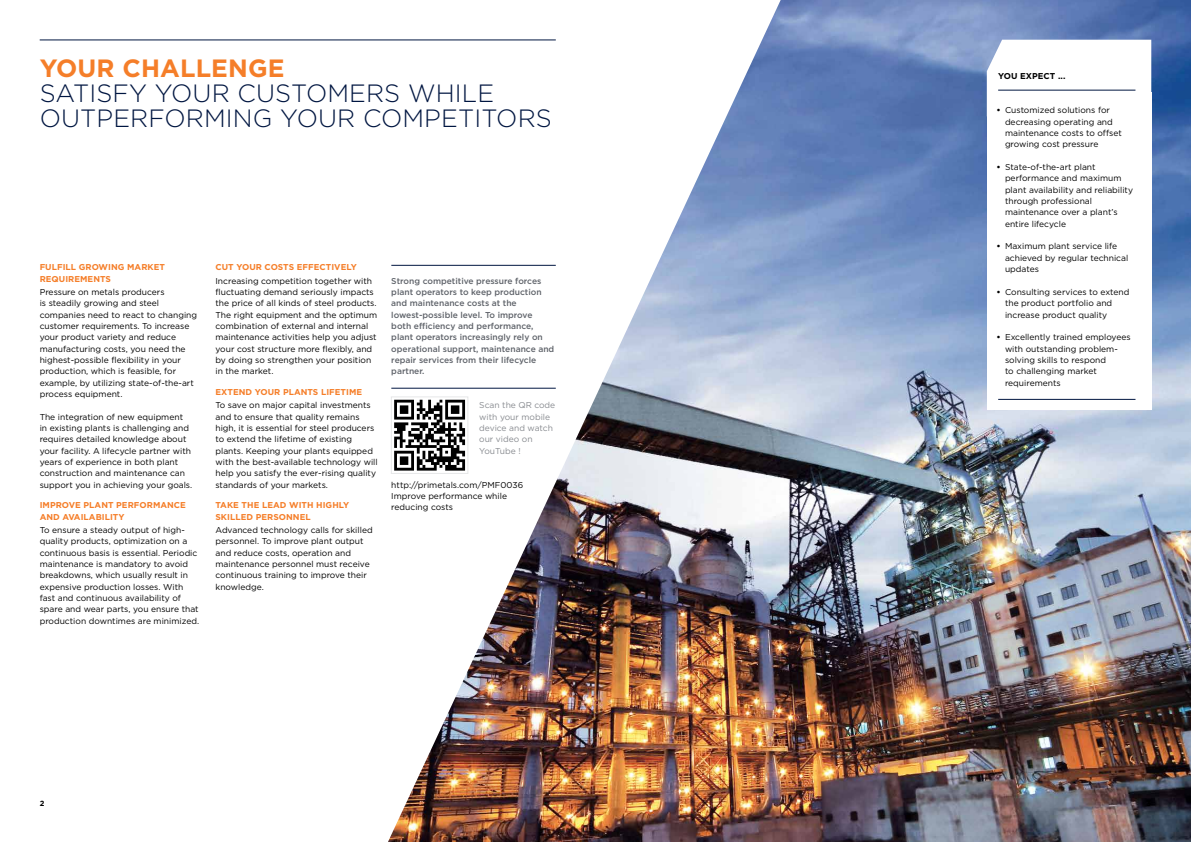
<style>
.page{position:relative;width:1191px;height:842px;background:#fff}
.page>*{position:absolute;margin:0;border:0;box-sizing:border-box;transform-origin:0 0}
.t1{font:300 25px/25px "Gotham";letter-spacing:.005em;color:#001641}
.t2{font:700 25px "Gotham";letter-spacing:.005em;color:#f57e29}
.t3{font:8.5px/11.3px "Gotham";color:#000}
.t4{font:500 8.5px/11.3px "Gotham";color:#5f636a}
.t5{font:700 8.5px/11.3px "Gotham";letter-spacing:.005em;color:#f57e29}
.t6{font:8.5px/11.3px "Gotham";color:#878a8f}
.t7{font:700 8.5px "Gotham";letter-spacing:.005em;color:#000}
.t8{font:700 7.5px "Gotham";color:#000}
.s1{font-weight:700}
</style>
<div class="page">
<img style="left:388px;top:0;width:803px;height:842px">
<hr style="left:40px;top:40px;width:516px;height:1px;background:#001641">
<svg style="left:986px;top:40px;width:165px;height:52px"></svg>
<div style="left:986px;top:92px;width:165px;height:318px;background:#fff"></div>
<hr style="left:998px;top:399px;width:137px;height:1px;background:#001641">
<hr style="left:998px;top:90px;width:137px;height:1px;background:#001641">
<hr style="left:391px;top:388px;width:165px;height:1px;background:#001641">
<hr style="left:391px;top:265px;width:165px;height:1px;background:#001641">
<svg style="left:393px;top:398px;width:73px;height:74px"></svg>
<svg style="left:394px;top:400px;width:71px;height:71px"></svg>
<div style="left:391px;top:396px;width:77px;height:78px;border:1px solid #e6e7e8"></div>
<h1 class="t2" style="left:40px;top:52px;width:246px">YOUR CHALLENGE</h1>
<h1 class="t1" style="left:40px;top:80px;width:513px">SATISFY YOUR CUSTOMERS WHILE<br>OUTPERFORMING YOUR COMPETITORS</h1>
<p class="t5" style="left:40px;top:261px;width:127px">FULFILL GROWING MARKET<br>REQUIREMENTS</p>
<p class="t3" style="left:40px;top:286px;width:159px">Pressure on metals producers<br>is steadily growing and steel companies need to react to changing customer requirements. To increase your product variety and reduce manufacturing costs, you need the highest-possible flexibility in your production, which is feasible, for example, by utilizing state-of-the-art process equipment.</p>
<p class="t3" style="left:40px;top:411px;width:154px">The integration of new equipment in existing plants is challenging and requires detailed knowledge about your facility. A lifecycle partner with years of experience in both plant construction and maintenance can support you in achieving your goals.</p>
<p class="t5" style="left:40px;top:500px;width:148px">IMPROVE PLANT PERFORMANCE<br>AND AVAILABILITY</p>
<p class="t3" style="left:40px;top:524px;width:161px">To ensure a steady output of high&shy;quality products, optimization on a continuous basis is essential. Periodic maintenance is mandatory to avoid breakdowns, which usually result in expensive production losses. With fast and continuous availability of spare and wear parts, you ensure that production downtimes are minimized.</p>
<p class="t5" style="left:215px;top:261px;width:143px">CUT YOUR COSTS EFFECTIVELY</p>
<p class="t3" style="left:215px;top:275px;width:163px">Increasing competition together with fluctuating demand seriously impacts the price of all kinds of steel products.<br>The right equipment and the optimum combination of external and internal maintenance activities help you adjust your cost structure more flexibly, and by doing so strengthen your position in the market.</p>
<p class="t5" style="left:215px;top:386px;width:148px">EXTEND YOUR PLANTS LIFETIME</p>
<p class="t3" style="left:215px;top:399px;width:164px">To save on major capital investments and to ensure that quality remains high, it is essential for steel producers to extend the lifetime of existing plants. Keeping your plants equipped with the best-available technology will help you satisfy the ever-rising quality standards of your markets.</p>
<p class="t5" style="left:215px;top:500px;width:135px">TAKE THE LEAD WITH HIGHLY<br>SKILLED PERSONNEL</p>
<p class="t3" style="left:215px;top:524px;width:159px">Advanced technology calls for skilled personnel. To improve plant output and reduce costs, operation and maintenance personnel must receive continuous training to improve their knowledge.</p>
<p class="t4" style="left:391px;top:275px;width:164px">Strong competitive pressure forces plant operators to keep production and maintenance costs at the lowest-possible level. To improve both efficiency and performance, plant operators increasingly rely on operational support, maintenance and repair services from their lifecycle partner.</p>
<p class="t6" style="left:479px;top:399px;width:78px">Scan the QR code with your mobile device and watch our video on<br>YouTube !</p>
<p class="t3" style="left:391px;top:479px;width:133px">http://primetals.com/PMF0036<br>Improve performance while reducing costs</p>
<p class="t8" style="left:40px;top:798px;width:6px">2</p>
<p class="t7" style="left:998px;top:71px;width:69px">YOU EXPECT ...</p>
<p class="t3" style="left:1005px;top:105px;width:118px;text-indent:-8px"><span class="s1">•</span> Customized solutions for decreasing operating and maintenance costs to offset growing cost pressure</p>
<p class="t3" style="left:1005px;top:161px;width:130px;text-indent:-8px"><span class="s1">•</span> State-of-the-art plant performance and maximum plant availability and reliability through professional maintenance over a plant’s entire lifecycle</p>
<p class="t3" style="left:1005px;top:241px;width:125px;text-indent:-8px"><span class="s1">•</span> Maximum plant service life achieved by regular technical updates</p>
<p class="t3" style="left:1005px;top:286px;width:126px;text-indent:-8px"><span class="s1">•</span> Consulting services to extend the product portfolio and increase product quality</p>
<p class="t3" style="left:1005px;top:331px;width:127px;text-indent:-8px"><span class="s1">•</span> Excellently trained employees with outstanding problem&shy;solving skills to respond<br>to challenging market requirements</p>
</div>
